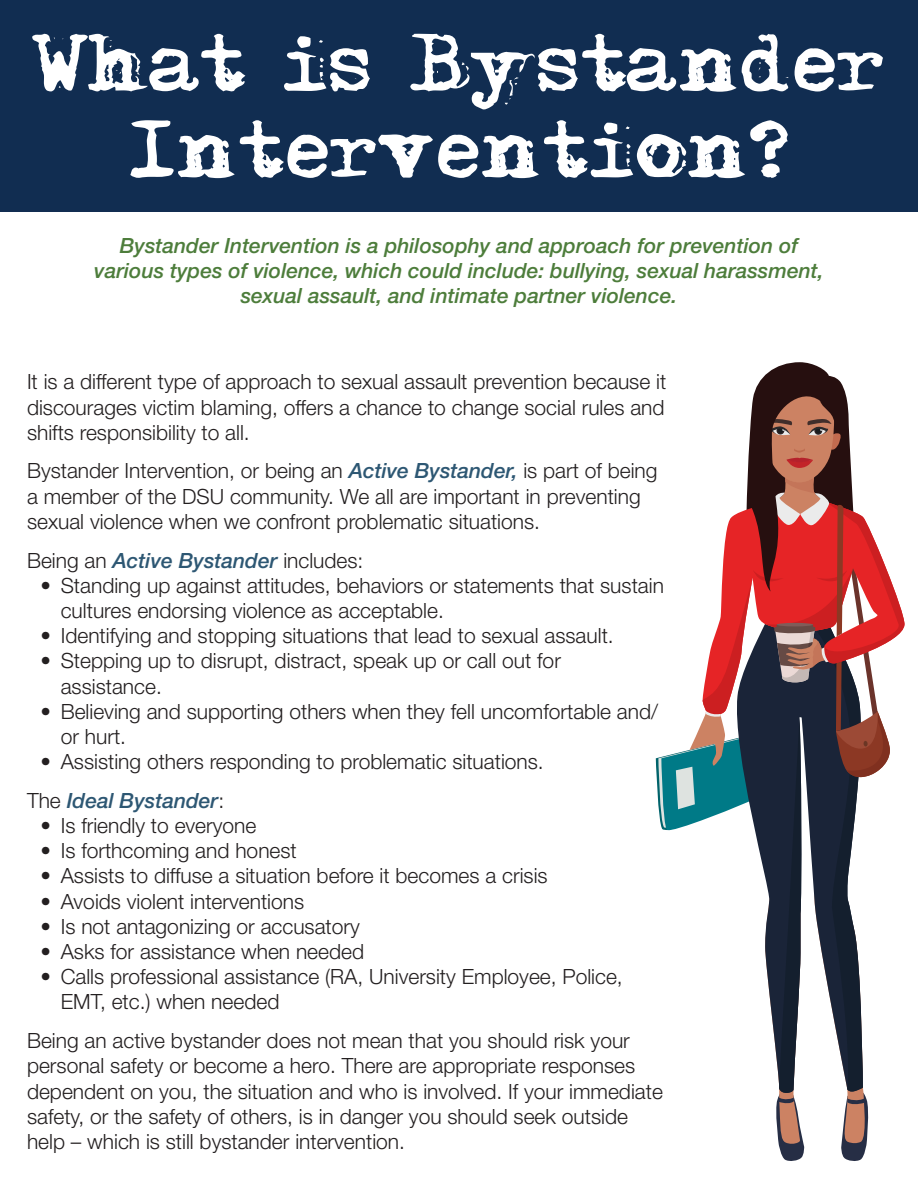
<style>
.page{position:relative;width:918px;height:1188px;background:#fff}
.page>*{position:absolute;margin:0;border:0;box-sizing:border-box;transform-origin:0 0}
.t1{font:72px/86.4px "My Type";color:#fff;text-align:center}
.t2{font:300 21px/25.2px "Helvetica Neue LT Std";color:#231f20}
.t3{font:italic 500 21px/25.2px "Helvetica Neue LT Std";color:#4d7d3b;text-align:center}
.t4{font:italic 500 21px "Helvetica Neue LT Std";color:#2d5773}
.s1{font-weight:500;font-style:italic;color:#2d5773}
.s2{font-weight:300;font-style:normal;color:#231f20}
</style>
<div class="page">
<div style="left:0;top:0;width:918px;height:212px;background:#112d51"></div>
<svg style="left:656px;top:362px;width:249px;height:799px"></svg>
<p class="t1" style="left:32px;top:32px;width:855px">What is Bystander<br>Intervention?</p>
<p class="t3" style="left:94px;top:232px;width:731px">Bystander Intervention is a philosophy and approach for prevention of various types of violence, which could include: bullying, sexual harassment, sexual assault, and intimate partner violence.</p>
<p class="t2" style="left:27px;top:369px;width:641px;text-align:justify">It is a different type of approach to sexual assault prevention because it discourages victim blaming, offers a chance to change social rules and shifts responsibility to all.</p>
<p class="t2" style="left:27px;top:458px;width:632px">Bystander Intervention, or being an <span class="s1">Active Bystander,</span> is part of being a member of the DSU community. We all are important in preventing sexual violence when we confront problematic situations.</p>
<p class="t2" style="left:27px;top:547px;width:338px">Being an <span class="s1">Active Bystander</span> includes:</p>
<p class="t2" style="left:61px;top:572px;width:605px;text-indent:-20px">• Standing up against attitudes, behaviors or statements that sustain cultures endorsing violence as acceptable.</p>
<p class="t2" style="left:40px;top:623px;width:575px">• Identifying and stopping situations that lead to sexual assault.</p>
<p class="t2" style="left:61px;top:648px;width:502px;text-indent:-20px">• Stepping up to disrupt, distract, speak up or call out for assistance.</p>
<p class="t2" style="left:61px;top:698px;width:599px;text-indent:-20px">• Believing and supporting others when they fell uncomfortable and/ or hurt.</p>
<p class="t2" style="left:40px;top:749px;width:505px">• Assisting others responding to problematic situations.</p>
<p class="t4" style="left:27px;top:788px;width:199px"><span class="s2">The</span> Ideal Bystander<span class="s2">:</span></p>
<p class="t2" style="left:40px;top:812px;width:217px">• Is friendly to everyone</p>
<p class="t2" style="left:40px;top:838px;width:258px">• Is forthcoming and honest</p>
<p class="t2" style="left:40px;top:863px;width:509px">• Assists to diffuse a situation before it becomes a crisis</p>
<p class="t2" style="left:40px;top:888px;width:265px">• Avoids violent interventions</p>
<p class="t2" style="left:40px;top:913px;width:321px">• Is not antagonizing or accusatory</p>
<p class="t2" style="left:40px;top:938px;width:325px">• Asks for assistance when needed</p>
<p class="t2" style="left:61px;top:964px;width:564px;text-indent:-20px">• Calls professional assistance (RA, University Employee, Police,<br>EMT, etc.) when needed</p>
<p class="t2" style="left:27px;top:1028px;width:637px">Being an active bystander does not mean that you should risk your personal safety or become a hero. There are appropriate responses dependent on you, the situation and who is involved. If your immediate safety, or the safety of others, is in danger you should seek outside help – which is still bystander intervention.</p>
</div>
